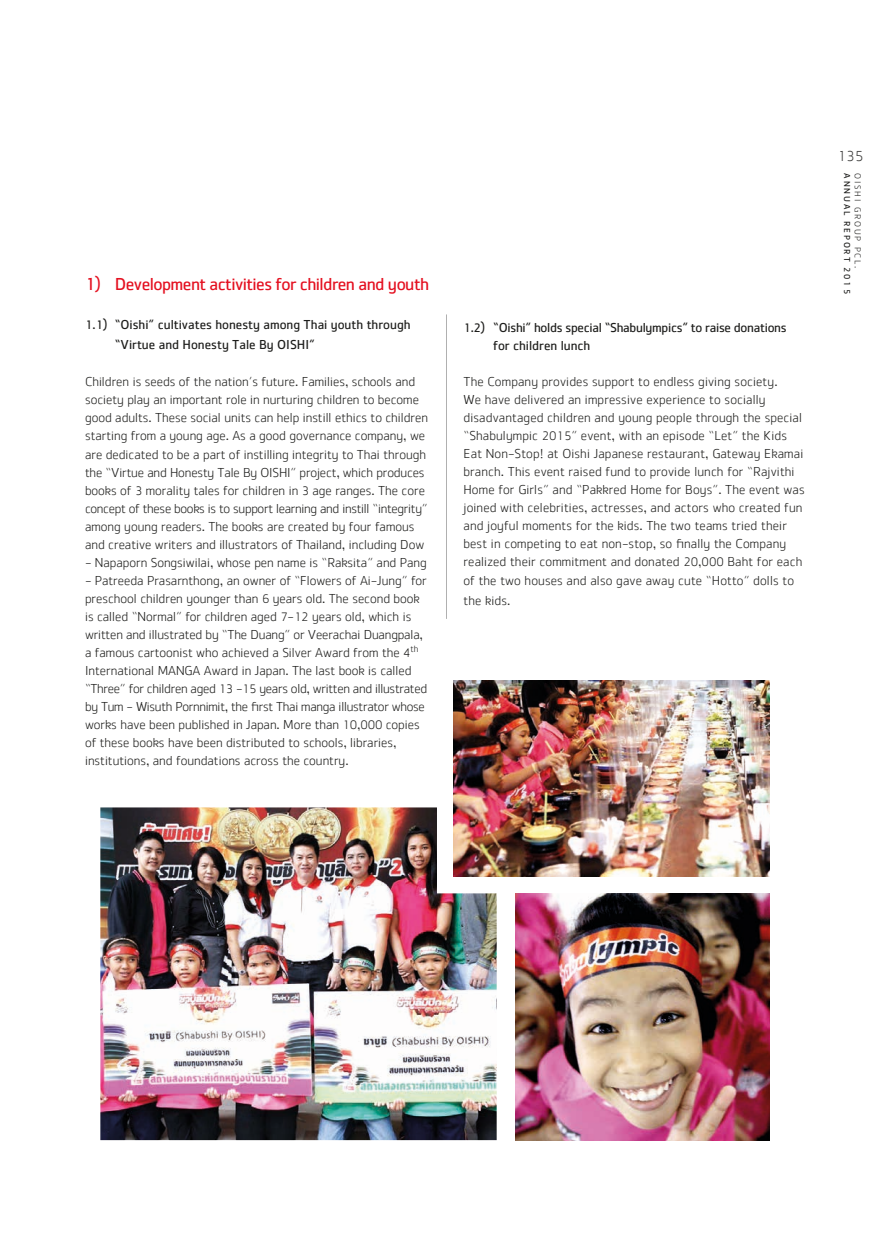
<style>
.page{position:relative;width:893px;height:1255px;background:#fff}
.page>*{position:absolute;margin:0;border:0;box-sizing:border-box;transform-origin:0 0}
.t1{font:18px "Federbrau Sans";letter-spacing:-.03em;color:#e41020}
.t2{font:300 15px "Federbrau Sans";color:#3d3d3c}
.t3{font:300 13.5px/18px "Federbrau Sans";color:#1d1d1b}
.t4{font:13.5px/19.5px "Federbrau Sans";color:#1d1d1b}
.t5{font:13.5px/18px "Federbrau Sans";letter-spacing:-.02em;color:#1d1d1b}
.t6{font:9px "Federbrau Sans";letter-spacing:.2em;color:#1d1d1b}
.t7{font:300 9px "Federbrau Sans";letter-spacing:.2em;color:#1d1d1b}
.s1{font-size:12.75px}
</style>
<div class="page">
<img style="left:515px;top:893px;width:255px;height:247px">
<img style="left:100px;top:807px;width:397px;height:333px">
<img style="left:454px;top:680px;width:316px;height:196px">
<hr style="left:446px;top:314px;width:1px;height:305px;background:#575756">
<h1 class="t1" style="left:85px;top:273px;width:346px">1) Development activities for children and youth</h1>
<p class="t4" style="left:115px;top:316px;width:297px;text-indent:-30px"><span class="s1">1</span>.<span class="s1">1</span>) “Oishi” cultivates honesty among Thai youth through “Virtue and Honesty Tale By OISHI”</p>
<p class="t3" style="left:85px;top:374px;width:345px">Children is seeds of the nation’s future. Families, schools and society play an important role in nurturing children to become good adults. These social units can help instill ethics to children starting from a young age. As a good governance company, we are dedicated to be a part of instilling integrity to Thai through the “Virtue and Honesty Tale By OISHI” project, which produces books of <span class="s1">3</span> morality tales for children in <span class="s1">3</span> age ranges. The core concept of these books is to support learning and instill “integrity” among young readers. The books are created by four famous and creative writers and illustrators of Thailand, including Dow</p>
<p class="t3" style="left:85px;top:554px;width:343px">- Napaporn Songsiwilai, whose pen name is “Raksita” and Pang</p>
<p class="t3" style="left:85px;top:572px;width:344px">- Patreeda Prasarnthong, an owner of “Flowers of Ai-Jung” for preschool children younger than <span class="s1">6</span> years old. The second book is called “Normal” for children aged <span class="s1">7</span>-<span class="s1">12</span> years old, which is written and illustrated by “The Duang” or Veerachai Duangpala, a famous cartoonist who achieved a Silver Award from the <span class="s1">4</span><sup>th </sup>International MANGA Award in Japan. The last book is called “Three” for children aged <span class="s1">13</span> -<span class="s1">15</span> years old, written and illustrated by Tum - Wisuth Pornnimit, the first Thai manga illustrator whose works have been published in Japan. More than <span class="s1">10</span>,<span class="s1">000</span> copies of these books have been distributed to schools, libraries, institutions, and foundations across the country.</p>
<p class="t5" style="left:493px;top:319px;width:295px;text-indent:-30px"><span class="s1">1</span>.<span class="s1">2</span>) “Oishi” holds special “Shabulympics” to raise donations for children lunch</p>
<p class="t3" style="left:463px;top:373px;width:343px">The Company provides support to endless giving society.<br>We have delivered an impressive experience to socially disadvantaged children and young people through the special “Shabulympic <span class="s1">2015</span>” event, with an episode “Let” the Kids Eat Non-Stop! at Oishi Japanese restaurant, Gateway Ekamai branch. This event raised fund to provide lunch for “Rajvithi Home for Girls” and “Pakkred Home for Boys”. The event was joined with celebrities, actresses, and actors who created fun and joyful moments for the kids. The two teams tried their best in competing to eat non-stop, so finally the Company realized their commitment and donated <span class="s1">20</span>,<span class="s1">000</span> Baht for each</p>
<p class="t3" style="left:463px;top:572px;width:332px;line-height:19.5px">of the two houses and also gave away cute “Hotto” dolls to the kids.</p>
<p class="t2" style="left:838px;top:147px;width:27px">135</p>
<p class="t6" style="left:853px;top:173px;width:122px;rotate:90deg">Annual report 2015</p>
<p class="t7" style="left:863px;top:173px;width:96px;rotate:90deg">OISHI Gro up P CL.</p>
</div>
